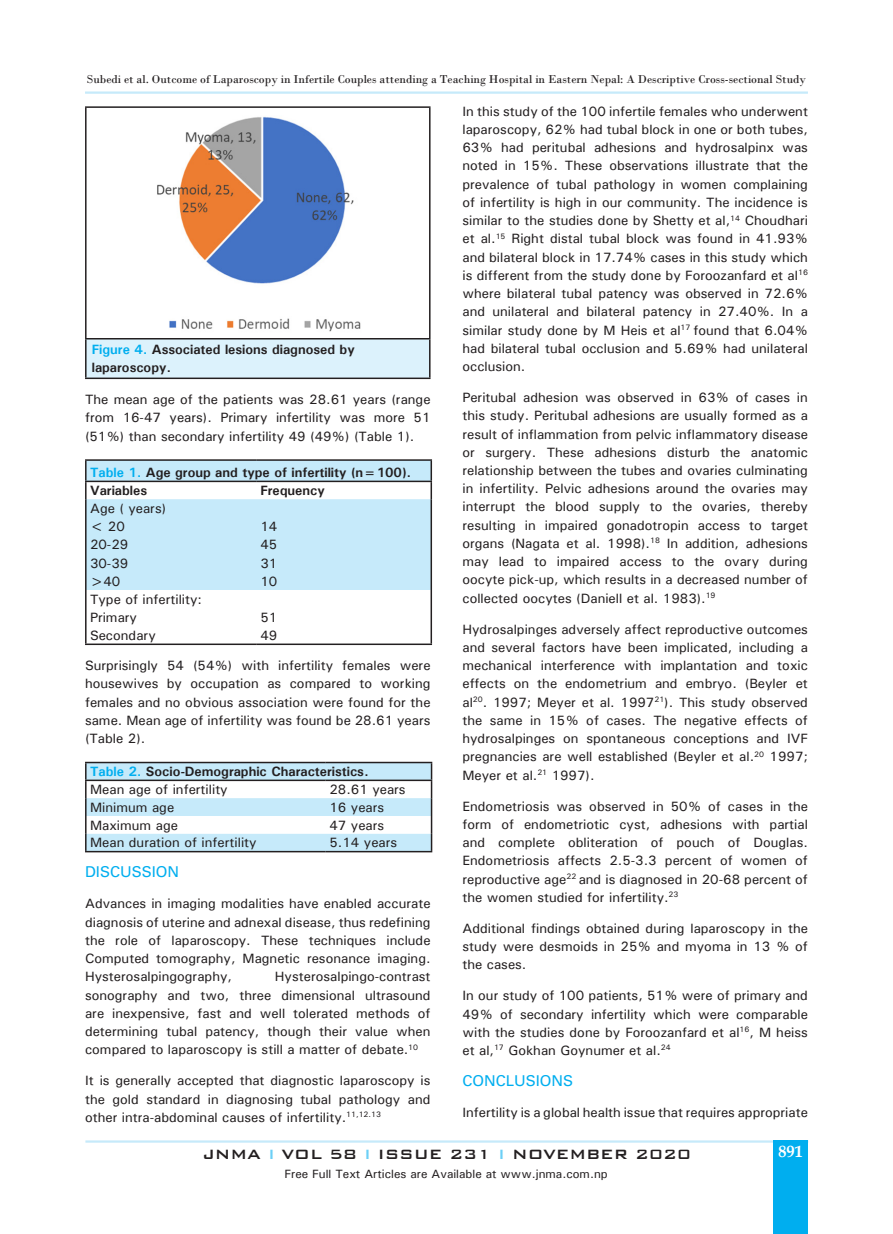
<style>
.page{position:relative;width:893px;height:1234px;background:#fff}
.page>*{position:absolute;margin:0;border:0;box-sizing:border-box;transform-origin:0 0}
.t1{font:500 18px "Bank Gothic BT";color:#231f20}
.t2{font:700 16.5px "Book Antiqua";color:#fff}
.Introduction{font:15px "Univers";color:#00aeef}
.Introduction-2{font:500 13.5px/18.3px "Univers";color:#231f20;text-align:justify}
.Introduction-3{font:700 13.5px/18.1px "Univers";color:#231f20}
.Introduction-4{font:12px "Bodoni";color:#231f20}
.t3{font:500 12px "Univers";color:#231f20}
.s1{color:#00aeef}
.s2{color:#6bcff6}
</style>
<div class="page">
<hr style="left:85px;top:1140px;width:723px;height:2px;background:#c6eafa">
<div style="left:774px;top:1139px;width:34px;height:94px;background:#00aeef"></div>
<hr style="left:85px;top:91px;width:723px;height:3px;background:#c6eafa">
<div style="left:86px;top:339px;width:344px;height:39px;background:#dcf2fc"></div>
<hr style="left:85px;top:106px;width:346px;height:2px;background:#231f20">
<hr style="left:85px;top:108px;width:2px;height:230px;background:#231f20">
<hr style="left:429px;top:108px;width:2px;height:230px;background:#231f20">
<hr style="left:85px;top:338px;width:346px;height:1px;background:#231f20">
<hr style="left:85px;top:339px;width:2px;height:38px;background:#231f20">
<hr style="left:429px;top:339px;width:2px;height:38px;background:#231f20">
<hr style="left:85px;top:377px;width:346px;height:2px;background:#231f20">
<img style="left:157px;top:117px;width:204px;height:215px">
<svg style="left:87px;top:460px;width:344px;height:130px;background:#cceaf8"></svg>
<hr style="left:85px;top:459px;width:171px;height:1px;background:#231f20">
<hr style="left:85px;top:460px;width:2px;height:20px;background:#231f20">
<hr style="left:256px;top:459px;width:176px;height:1px;background:#231f20">
<svg style="left:85px;top:482px;width:2px;height:17px"></svg>
<svg style="left:431px;top:460px;width:1px;height:39px"></svg>
<hr style="left:85px;top:499px;width:2px;height:91px;background:#231f20">
<hr style="left:431px;top:499px;width:1px;height:91px;background:#231f20">
<hr style="left:85px;top:590px;width:2px;height:53px;background:#231f20">
<hr style="left:431px;top:590px;width:1px;height:53px;background:#231f20">
<hr style="left:85px;top:643px;width:171px;height:2px;background:#231f20">
<hr style="left:256px;top:643px;width:176px;height:2px;background:#231f20">
<hr style="left:85px;top:480px;width:171px;height:2px;background:#231f20">
<hr style="left:256px;top:480px;width:176px;height:2px;background:#231f20">
<hr style="left:85px;top:761px;width:240px;height:2px;background:#231f20">
<hr style="left:325px;top:761px;width:107px;height:2px;background:#231f20">
<svg style="left:85px;top:762px;width:347px;height:88px"></svg>
<hr style="left:85px;top:850px;width:240px;height:2px;background:#231f20">
<hr style="left:325px;top:850px;width:107px;height:2px;background:#231f20">
<hr style="left:85px;top:779px;width:240px;height:2px;background:#231f20">
<hr style="left:325px;top:779px;width:107px;height:2px;background:#231f20">
<p class="Introduction-4" style="left:87px;top:72px;width:721px">Subedi et al. Outcome of Laparoscopy in Infertile Couples attending a Teaching Hospital in Eastern Nepal: A Descriptive Cross-sectional Study</p>
<p class="Introduction-3" style="left:92px;top:340px;width:264px"><span class="s1">Figure 4.</span> Associated lesions diagnosed by laparoscopy.</p>
<p class="Introduction-2" style="left:85px;top:390px;width:347px">The mean age of the patients was 28.61 years (range from 16-47 years). Primary infertility was more 51 (51%) than secondary infertility 49 (49%) (Table 1).</p>
<p class="Introduction-3" style="left:90px;top:463px;width:323px"><span class="s1">Table 1.</span> Age group and type of infertility (n=100).</p>
<p class="Introduction-3" style="left:90px;top:481px;width:59px">Variables</p>
<p class="Introduction-3" style="left:260px;top:481px;width:66px">Frequency</p>
<p class="Introduction-2" style="left:90px;top:498px;width:78px">Age ( years)</p>
<p class="Introduction-2" style="left:90px;top:517px;width:36px">&lt; 20</p>
<p class="Introduction-2" style="left:90px;top:535px;width:40px">20-29</p>
<p class="Introduction-2" style="left:90px;top:553px;width:40px">30-39</p>
<p class="Introduction-2" style="left:90px;top:571px;width:32px">&gt;40</p>
<p class="Introduction-2" style="left:260px;top:517px;width:18px">14</p>
<p class="Introduction-2" style="left:260px;top:535px;width:18px">45</p>
<p class="Introduction-2" style="left:260px;top:553px;width:18px">31</p>
<p class="Introduction-2" style="left:260px;top:571px;width:18px">10</p>
<p class="Introduction-2" style="left:90px;top:589px;width:114px">Type of infertility:</p>
<p class="Introduction-2" style="left:90px;top:607px;width:49px">Primary</p>
<p class="Introduction-2" style="left:90px;top:625px;width:67px">Secondary</p>
<p class="Introduction-2" style="left:260px;top:607px;width:18px">51</p>
<p class="Introduction-2" style="left:260px;top:625px;width:18px">49</p>
<p class="Introduction-2" style="left:85px;top:655px;width:347px">Surprisingly 54 (54%) with infertility females were housewives by occupation as compared to working females and no obvious association were found for the same. Mean age of infertility was found be 28.61 years (Table 2).</p>
<p class="Introduction-3" style="left:90px;top:762px;width:280px"><span class="s1">Table 2.</span> Socio-Demographic Characteristics.</p>
<p class="Introduction-2" style="left:90px;top:779px;width:139px">Mean age of infertility</p>
<p class="Introduction-2" style="left:329px;top:779px;width:78px">28.61 years</p>
<p class="Introduction-2" style="left:90px;top:797px;width:86px">Minimum age</p>
<p class="Introduction-2" style="left:329px;top:797px;width:56px">16 years</p>
<p class="Introduction-2" style="left:90px;top:815px;width:89px">Maximum age</p>
<p class="Introduction-2" style="left:329px;top:815px;width:56px">47 years</p>
<p class="Introduction-2" style="left:90px;top:833px;width:168px">Mean duration of infertility</p>
<p class="Introduction-2" style="left:329px;top:833px;width:69px">5.14 years</p>
<p class="Introduction" style="left:85px;top:862px;width:96px">DISCUSSION</p>
<p class="Introduction-2" style="left:85px;top:894px;width:347px">Advances in imaging modalities have enabled accurate diagnosis of uterine and adnexal disease, thus redefining the role of laparoscopy. These techniques include Computed tomography, Magnetic resonance imaging.<br>Hysterosalpingography,</p>
<p class="Introduction-2" style="left:85px;top:967px;width:347px;text-indent:190px">Hysterosalpingo-contrast sonography and two, three dimensional ultrasound are inexpensive, fast and well tolerated methods of determining tubal patency, though their value when compared to laparoscopy is still a matter of debate.<sup>10</sup></p>
<p class="Introduction-2" style="left:85px;top:1070px;width:347px">It is generally accepted that diagnostic laparoscopy is the gold standard in diagnosing tubal pathology and other intra-abdominal causes of infertility.<sup>11,12.13</sup></p>
<p class="Introduction-2" style="left:462px;top:102px;width:347px">In this study of the 100 infertile females who underwent laparoscopy, 62% had tubal block in one or both tubes, 63% had peritubal adhesions and hydrosalpinx was noted in 15%. These observations illustrate that the prevalence of tubal pathology in women complaining of infertility is high in our community. The incidence is similar to the studies done by Shetty et al,<sup>14</sup> Choudhari et al.<sup>15</sup> Right distal tubal block was found in 41.93% and bilateral block in 17.74% cases in this study which is different from the study done by Foroozanfard et al<sup>16 </sup>where bilateral tubal patency was observed in 72.6% and unilateral and bilateral patency in 27.40%. In a similar study done by M Heis et al<sup>17</sup> found that 6.04% had bilateral tubal occlusion and 5.69% had unilateral occlusion.</p>
<p class="Introduction-2" style="left:462px;top:388px;width:347px">Peritubal adhesion was observed in 63% of cases in this study. Peritubal adhesions are usually formed as a result of inflammation from pelvic inflammatory disease or surgery. These adhesions disturb the anatomic relationship between the tubes and ovaries culminating in infertility. Pelvic adhesions around the ovaries may interrupt the blood supply to the ovaries, thereby resulting in impaired gonadotropin access to target organs (Nagata et al. 1998).<sup>18</sup> In addition, adhesions may lead to impaired access to the ovary during oocyte pick-up, which results in a decreased number of collected oocytes (Daniell et al. 1983).<sup>19</sup></p>
<p class="Introduction-2" style="left:462px;top:619px;width:347px">Hydrosalpinges adversely affect reproductive outcomes and several factors have been implicated, including a mechanical interference with implantation and toxic effects on the endometrium and embryo. (Beyler et al<sup>20</sup>. 1997; Meyer et al. 1997<sup>21</sup>). This study observed the same in 15% of cases. The negative effects of hydrosalpinges on spontaneous conceptions and IVF pregnancies are well established (Beyler et al.<sup>20</sup> 1997; Meyer et al.<sup>21</sup> 1997).</p>
<p class="Introduction-2" style="left:462px;top:796px;width:347px">Endometriosis was observed in 50% of cases in the form of endometriotic cyst, adhesions with partial and complete obliteration of pouch of Douglas.<br>Endometriosis affects 2.5-3.3 percent of women of reproductive age<sup>22</sup> and is diagnosed in 20-68 percent of the women studied for infertility.<sup>23</sup></p>
<p class="Introduction-2" style="left:462px;top:918px;width:347px">Additional findings obtained during laparoscopy in the study were desmoids in 25% and myoma in 13 % of the cases.</p>
<p class="Introduction-2" style="left:462px;top:985px;width:347px">In our study of 100 patients, 51% were of primary and 49% of secondary infertility which were comparable with the studies done by Foroozanfard et al<sup>16</sup>, M heiss et al,<sup>17</sup> Gokhan Goynumer et al.<sup>24</sup></p>
<p class="Introduction" style="left:462px;top:1071px;width:112px">CONCLUSIONS</p>
<p class="Introduction-2" style="left:462px;top:1102px;width:347px">Infertility is a global health issue that requires appropriate</p>
<h1 class="t1" style="left:203px;top:1143px;width:490px">JNMA <span class="s2">I</span> VOL 58 <span class="s2">I</span> ISSUE 231 <span class="s2">I</span> NOVEMBER 2020</h1>
<p class="t3" style="left:284px;top:1166px;width:325px">Free Full Text Articles are Available at www.jnma.com.np</p>
<p class="t2" style="left:778px;top:1140px;width:26px">891</p>
</div>
